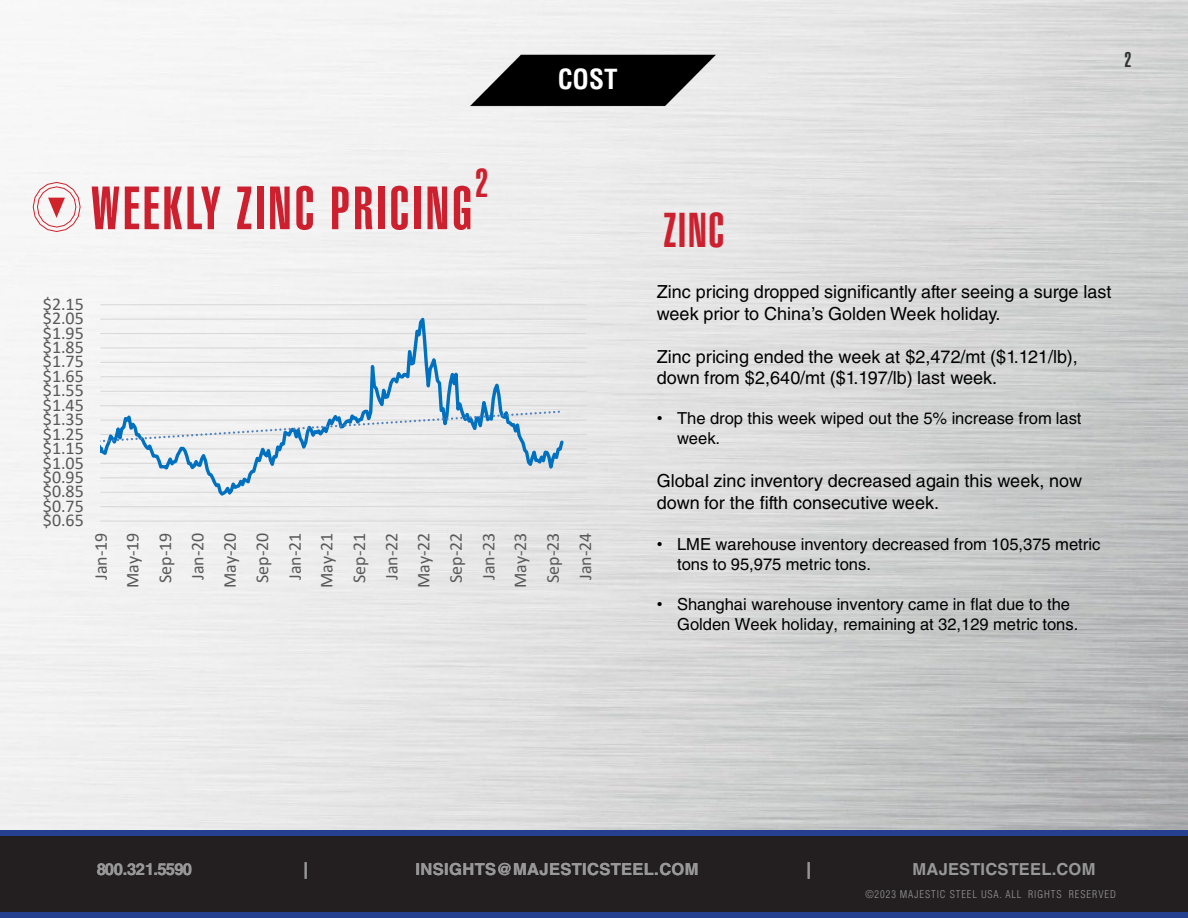
<style>
.page{position:relative;width:1188px;height:918px;background:#fff}
.page>*{position:absolute;margin:0;border:0;box-sizing:border-box;transform-origin:0 0}
.t1{font:60px "Helvetica LT Std Ultra Comp";letter-spacing:.05em;color:#cd202f}
.t2{font:48px "Helvetica LT Std Ultra Comp";color:#cd202f}
.t3{font:39.9px "Helvetica LT Std Ultra Comp";color:#cd202f}
.t4{font:700 condensed 27px "Helvetica LT Std";color:#fff}
.t5{font:21px "Helvetica LT Std Ultra Comp";color:#303335}
.t6{font:18px/21.6px "Helvetica LT Std";color:#000}
.t7{font:18px "Calibri";color:#595959}
.t8{font:16.5px/19.8px "Helvetica LT Std";color:#000}
.t9{font:700 16.5px "Helvetica LT Std";letter-spacing:.015em;color:#989899}
.t10{font:700 16.5px "Helvetica LT Std";letter-spacing:-.045em;color:#989899}
.t11{font:300 condensed 10.5px "Helvetica LT Std";letter-spacing:.09em;color:#989899}
.s1{font-family:"Arial"}
</style>
<div class="page">
<div style="left:0;top:833px;width:1188px;height:82px;background:#231f20"></div>
<div style="left:0;top:912px;width:1188px;height:6px;background:#25408f"></div>
<div style="left:0;top:830px;width:1188px;height:6px;background:#25408f"></div>
<img style="left:469px;top:26px;width:250px;height:106px">
<svg style="left:32px;top:181px;width:49px;height:51px"></svg>
<hr style="left:100px;top:506px;width:486px;height:1px;background:#d9d9d9">
<hr style="left:100px;top:492px;width:486px;height:1px;background:#d9d9d9">
<hr style="left:100px;top:477px;width:486px;height:1px;background:#d9d9d9">
<hr style="left:100px;top:463px;width:486px;height:1px;background:#d9d9d9">
<hr style="left:100px;top:448px;width:486px;height:1px;background:#d9d9d9">
<hr style="left:100px;top:434px;width:486px;height:1px;background:#d9d9d9">
<hr style="left:100px;top:420px;width:486px;height:1px;background:#d9d9d9">
<hr style="left:100px;top:405px;width:486px;height:1px;background:#d9d9d9">
<hr style="left:100px;top:391px;width:486px;height:1px;background:#d9d9d9">
<hr style="left:100px;top:376px;width:486px;height:1px;background:#d9d9d9">
<hr style="left:100px;top:362px;width:486px;height:1px;background:#d9d9d9">
<hr style="left:100px;top:347px;width:486px;height:2px;background:#d9d9d9">
<hr style="left:100px;top:333px;width:486px;height:1px;background:#d9d9d9">
<hr style="left:100px;top:319px;width:486px;height:1px;background:#d9d9d9">
<hr style="left:100px;top:304px;width:486px;height:1px;background:#d9d9d9">
<hr style="left:100px;top:521px;width:486px;height:1px;background:#d9d9d9">
<svg style="left:100px;top:310px;width:466px;height:212px"></svg>
<svg style="left:100px;top:409px;width:464px;height:53px"></svg>
<p class="t4" style="left:558px;top:63px;width:61px">COST</p>
<h2 class="t3" style="left:475px;top:160px;width:15px">2</h2>
<h2 class="t1" style="left:91px;top:174px;width:383px">WEEKLY ZINC PRICING</h2>
<p class="t7" style="left:43px;top:291px;width:42px">$2.15</p>
<p class="t7" style="left:43px;top:306px;width:42px">$2.05</p>
<p class="t7" style="left:43px;top:320px;width:42px">$1.95</p>
<p class="t7" style="left:43px;top:335px;width:42px">$1.85</p>
<p class="t7" style="left:43px;top:349px;width:42px">$1.75</p>
<p class="t7" style="left:43px;top:363px;width:42px">$1.65</p>
<p class="t7" style="left:43px;top:378px;width:42px">$1.55</p>
<p class="t7" style="left:43px;top:392px;width:42px">$1.45</p>
<p class="t7" style="left:43px;top:407px;width:42px">$1.35</p>
<p class="t7" style="left:43px;top:421px;width:42px">$1.25</p>
<p class="t7" style="left:43px;top:436px;width:42px">$1.15</p>
<p class="t7" style="left:43px;top:450px;width:42px">$1.05</p>
<p class="t7" style="left:43px;top:464px;width:42px">$0.95</p>
<p class="t7" style="left:43px;top:479px;width:42px">$0.85</p>
<p class="t7" style="left:43px;top:493px;width:42px">$0.75</p>
<p class="t7" style="left:43px;top:508px;width:42px">$0.65</p>
<p class="t7" style="left:88px;top:580px;width:49px;rotate:-90deg">Jan-19</p>
<p class="t7" style="left:120px;top:588px;width:57px;rotate:-90deg">May-19</p>
<p class="t7" style="left:153px;top:583px;width:52px;rotate:-90deg">Sep-19</p>
<p class="t7" style="left:185px;top:580px;width:49px;rotate:-90deg">Jan-20</p>
<p class="t7" style="left:217px;top:588px;width:57px;rotate:-90deg">May-20</p>
<p class="t7" style="left:250px;top:583px;width:52px;rotate:-90deg">Sep-20</p>
<p class="t7" style="left:282px;top:580px;width:49px;rotate:-90deg">Jan-21</p>
<p class="t7" style="left:314px;top:588px;width:57px;rotate:-90deg">May-21</p>
<p class="t7" style="left:347px;top:583px;width:52px;rotate:-90deg">Sep-21</p>
<p class="t7" style="left:379px;top:580px;width:49px;rotate:-90deg">Jan-22</p>
<p class="t7" style="left:411px;top:588px;width:57px;rotate:-90deg">May-22</p>
<p class="t7" style="left:444px;top:583px;width:52px;rotate:-90deg">Sep-22</p>
<p class="t7" style="left:476px;top:580px;width:49px;rotate:-90deg">Jan-23</p>
<p class="t7" style="left:508px;top:588px;width:57px;rotate:-90deg">May-23</p>
<p class="t7" style="left:540px;top:583px;width:52px;rotate:-90deg">Sep-23</p>
<p class="t7" style="left:573px;top:580px;width:49px;rotate:-90deg">Jan-24</p>
<p class="t5" style="left:1124px;top:48px;width:9px">2</p>
<p class="t2" style="left:664px;top:202px;width:62px">ZINC</p>
<p class="t6" style="left:657px;top:281px;width:456px">Zinc pricing dropped significantly after seeing a surge last week prior to China’s Golden Week holiday.</p>
<p class="t6" style="left:657px;top:346px;width:423px">Zinc pricing ended the week at $2,472/mt ($1.121/lb), down from $2,640/mt ($1.197/lb) last week.</p>
<p class="t8" style="left:677px;top:409px;width:406px;text-indent:-20px"><span class="s1">•</span> The drop this week wiped out the 5% increase from last week.</p>
<p class="t6" style="left:657px;top:470px;width:427px">Global zinc inventory decreased again this week, now down for the fifth consecutive week.</p>
<p class="t8" style="left:677px;top:535px;width:425px;text-indent:-20px"><span class="s1">•</span> LME warehouse inventory decreased from 105,375 metric tons to 95,975 metric tons.</p>
<p class="t8" style="left:677px;top:594px;width:403px;text-indent:-20px"><span class="s1">•</span> Shanghai warehouse inventory came in flat due to the<br>Golden Week holiday, remaining at 32,129 metric tons.</p>
<p class="t10" style="left:97px;top:859px;width:97px">800.321.5590</p>
<p class="t9" style="left:303px;top:859px;width:6px">|</p>
<p class="t9" style="left:415px;top:859px;width:285px">INSIGHTS@MAJESTICSTEEL.COM</p>
<p class="t9" style="left:807px;top:859px;width:6px">|</p>
<p class="t9" style="left:913px;top:859px;width:184px">MAJESTICSTEEL.COM</p>
<p class="t11" style="left:865px;top:888px;width:252px">©2023 MAJESTIC STEEL USA. ALL RIGHTS RESERVED</p>
</div>
